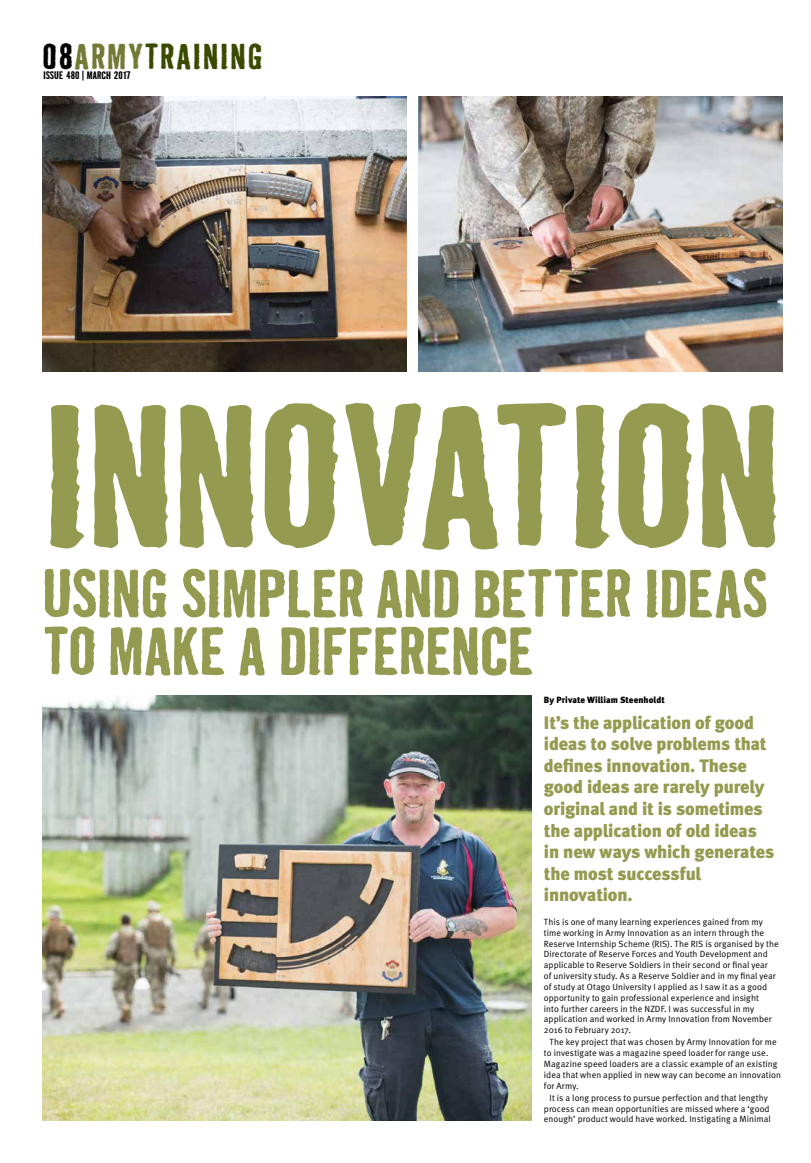
<style>
.page{position:relative;width:811px;height:1163px;background:#fff}
.page>*{position:absolute;margin:0;border:0;box-sizing:border-box;transform-origin:0 0}
.t1{font:700 185px "Bad Neighborhood Badhouse";letter-spacing:-.02em;color:#949b50}
.t2{font:700 62px/57.5px "Bad Neighborhood Badhouse";letter-spacing:-.015em;color:#949b50}
.t3{font:700 33px "Bad Neighborhood Badhouse";letter-spacing:.04em;color:#3a4b00}
.t4{font:900 18px/21.6px "Meta";letter-spacing:-.01em;color:#949b50}
.t5{font:700 10px "Bad Neighborhood Badhouse";letter-spacing:-.005em;color:#000}
.t6{font:9px/10.8px "Meta Normal";letter-spacing:.005em;color:#000}
.t7{font:900 9px "Meta";letter-spacing:.005em;color:#000}
.s1{color:#000}
.s2{color:#727a36}
</style>
<div class="page">
<img style="left:42px;top:695px;width:490px;height:425px">
<img style="left:43px;top:96px;width:363px;height:275px">
<img style="left:419px;top:96px;width:363px;height:275px">
<h3 class="t3" style="left:43px;top:33px;width:221px"><span class="s1">08</span><span class="s2">ARMY</span>TRAINING</h3>
<p class="t5" style="left:43px;top:68px;width:89px">ISSUE 480 | MARCH 2017</p>
<h1 class="t1" style="left:44px;top:345px;width:740px">INNOVATION</h1>
<h2 class="t2" style="left:43px;top:561px;width:727px">USING SIMPLER AND BETTER IDEAS<br>TO MAKE A DIFFERENCE</h2>
<p class="t7" style="left:544px;top:694px;width:122px">By Private William Steenholdt</p>
<h3 class="t4" style="left:544px;top:711px;width:232px">It’s the application of good ideas to solve problems that defines innovation. These good ideas are rarely purely original and it is sometimes the application of old ideas in new ways which generates the most successful innovation.</h3>
<p class="t6" style="left:544px;top:916px;width:236px">This is one of many learning experiences gained from my time working in Army Innovation as an intern through the Reserve Internship Scheme (RIS). The RIS is organised by the Directorate of Reserve Forces and Youth Development and applicable to Reserve Soldiers in their second or final year<br>of university study. As a Reserve Soldier and in my final year of study at Otago University I applied as I saw it as a good opportunity to gain professional experience and insight<br>into further careers in the NZDF. I was successful in my application and worked in Army Innovation from November 2016 to February 2017.</p>
<p class="t6" style="left:544px;top:1036px;width:239px;text-indent:6px">The key project that was chosen by Army Innovation for me to investigate was a magazine speed loader for range use.<br>Magazine speed loaders are a classic example of an existing idea that when applied in new way can become an innovation for Army.</p>
<p class="t6" style="left:544px;top:1091px;width:228px;text-align:center">It is a long process to pursue perfection and that lengthy process can mean opportunities are missed where a ‘good enough’ product would have worked. Instigating a Minimal</p>
</div>
